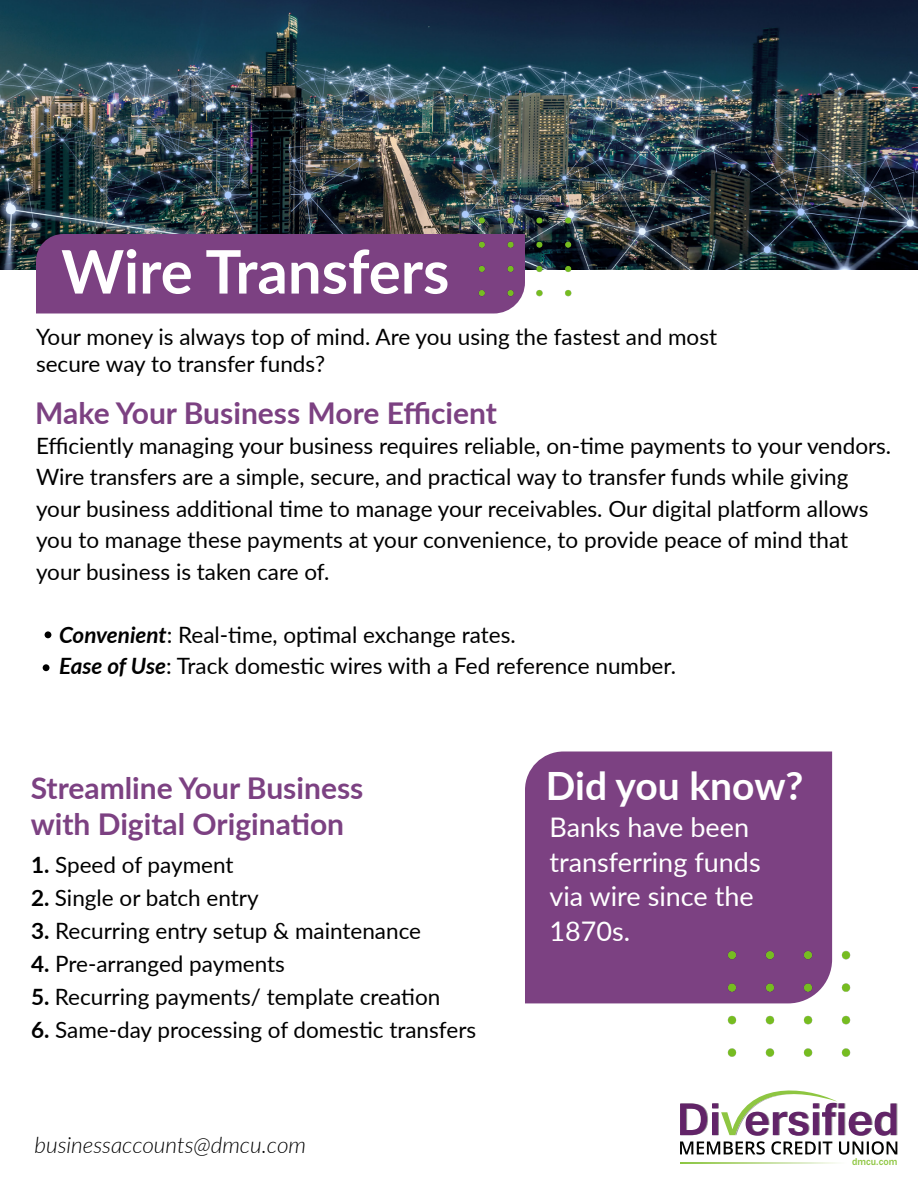
<style>
.page{position:relative;width:918px;height:1188px;background:#fff}
.page>*{position:absolute;margin:0;border:0;box-sizing:border-box;transform-origin:0 0}
.t1{font:700 60px "Lato";color:#fff}
.t2{font:700 39px "Lato";color:#fff}
.t3{font:700 30px/36px "Lato";color:#7c4182}
.t4{font:27px/34.5px "Lato";color:#fff}
.t5{font:22.5px/31.5px "Lato";color:#000}
.t6{font:italic 300 22.5px "Lato";color:#000}
.t7{font:500 10.35px "Franklin Gothic";color:#8ec641}
.s1{font-weight:700;font-style:italic}
.s2{font-weight:700}
</style>
<div class="page">
<img style="left:0;top:0;width:918px;height:270px">
<div style="left:36px;top:234px;width:478px;height:80px;background:#7c4182"></div>
<div style="left:45px;top:631px;width:6px;height:7px;background:#000;border-radius:50%"></div>
<div style="left:43px;top:664px;width:7px;height:7px;background:#000;border-radius:50%"></div>
<div style="left:525px;top:752px;width:307px;height:251px;background:#7c4182"></div>
<svg style="left:680px;top:1090px;width:217px;height:65px"></svg>
<svg style="left:680px;top:1163px;width:158px;height:1px"></svg>
<img style="left:476px;top:208px;width:98px;height:98px">
<img style="left:723px;top:938px;width:128px;height:119px">
<h1 class="t1" style="left:61px;top:228px;width:390px">Wire Transfers</h1>
<p class="t5" style="left:36px;top:322px;width:683px;line-height:27px">Your money is always top of mind. Are you using the fastest and most secure way to transfer funds?</p>
<h3 class="t3" style="left:35px;top:393px;width:463px">Make Your Business More Efficient</h3>
<p class="t5" style="left:36px;top:429px;width:857px">Efficiently managing your business requires reliable, on-time payments to your vendors.<br>Wire transfers are a simple, secure, and practical way to transfer funds while giving your business additional time to manage your receivables. Our digital platform allows you to manage these payments at your convenience, to provide peace of mind that your business is taken care of.</p>
<p class="t5" style="left:59px;top:618px;width:619px"><span class="s1">Convenient</span>: Real-time, optimal exchange rates.<br><span class="s1">Ease of Use</span>: Track domestic wires with a Fed reference number.</p>
<h3 class="t3" style="left:31px;top:769px;width:334px">Streamline Your Business with Digital Origination</h3>
<p class="t5" style="left:31px;top:848px;width:204px"><span class="s2">1.</span> Speed of payment</p>
<p class="t5" style="left:31px;top:881px;width:229px"><span class="s2">2.</span> Single or batch entry</p>
<p class="t5" style="left:31px;top:914px;width:392px"><span class="s2">3.</span> Recurring entry setup &amp; maintenance</p>
<p class="t5" style="left:31px;top:947px;width:255px"><span class="s2">4.</span> Pre-arranged payments</p>
<p class="t5" style="left:31px;top:980px;width:411px"><span class="s2">5.</span> Recurring payments/ template creation</p>
<p class="t5" style="left:31px;top:1014px;width:447px"><span class="s2">6.</span> Same-day processing of domestic transfers</p>
<p class="t6" style="left:34px;top:1129px;width:273px">businessaccounts@dmcu.com</p>
<h2 class="t2" style="left:546px;top:757px;width:259px">Did you know?</h2>
<p class="t4" style="left:549px;top:809px;width:213px">Banks have been transferring funds via wire since the<br>1870s.</p>
<p class="t7" style="left:852px;top:1155px;width:47px">dmcu.com</p>
</div>
